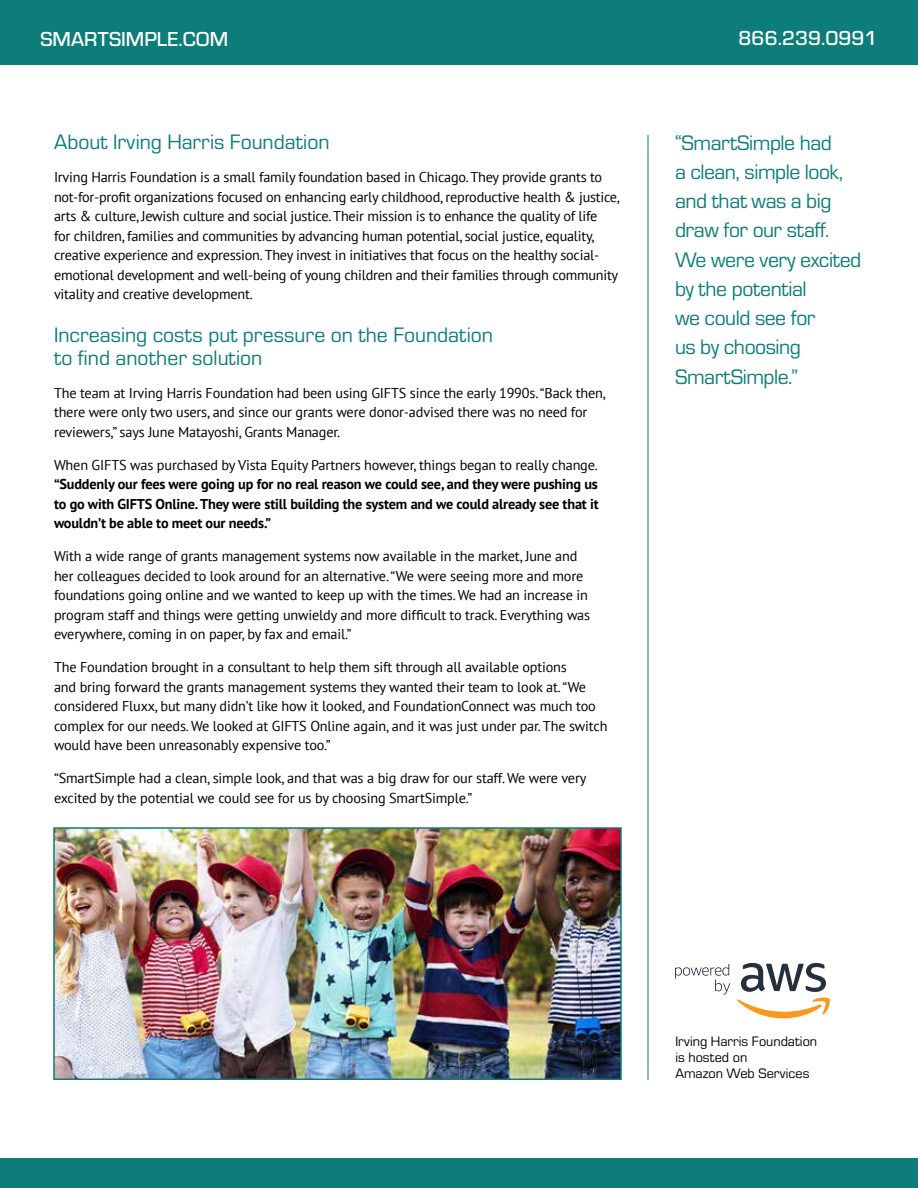
<style>
.page{position:relative;width:918px;height:1188px;background:#fff}
.page>*{position:absolute;margin:0;border:0;box-sizing:border-box;transform-origin:0 0}
._1_-_Quote{font:21.75px/29.2px "Eurostile";letter-spacing:-.02em;color:#0c7d79}
._1_-_Subhead{font:21.75px/22.5px "Eurostile";color:#0c7d79}
.t1{font:500 21px "Eurostile";color:#fff}
._1_-_Body_Copy{font:14.25px/19.5px "PT Sans";letter-spacing:-.01em;color:#000}
._1_-_Body_Copy-2{font:700 14.25px/19.5px "PT Sans";letter-spacing:-.01em;color:#000;text-align:justify}
.Body_Copy_2{font:14.25px "Eurostile";color:#000}
.s1{font-weight:400}
</style>
<div class="page">
<div style="left:0;top:0;width:918px;height:65px;background:#0c7d79"></div>
<div style="left:0;top:1158px;width:918px;height:30px;background:#0c7d79"></div>
<svg style="left:737px;top:963px;width:93px;height:55px"></svg>
<svg style="left:675px;top:964px;width:55px;height:31px"></svg>
<hr style="left:648px;top:135px;width:1px;height:945px;background:#0c7d79">
<img style="left:56px;top:830px;width:563px;height:247px">
<div style="left:53px;top:827px;width:569px;height:253px;border:2px solid #107b78"></div>
<h2 class="t1" style="left:40px;top:25px;width:189px">SMARTSIMPLE.COM</h2>
<h2 class="t1" style="left:739px;top:24px;width:141px">866.239.0991</h2>
<p class="_1_-_Subhead" style="left:54px;top:130px;width:277px">About Irving Harris Foundation</p>
<p class="_1_-_Body_Copy" style="left:54px;top:167px;width:568px">Irving Harris Foundation is a small family foundation based in Chicago. They provide grants to not-for-profit organizations focused on enhancing early childhood, reproductive health &amp; justice, arts &amp; culture, Jewish culture and social justice. Their mission is to enhance the quality of life<br>for children, families and communities by advancing human potential, social justice, equality, creative experience and expression. They invest in initiatives that focus on the healthy social&shy;emotional development and well-being of young children and their families through community vitality and creative development.</p>
<p class="_1_-_Subhead" style="left:54px;top:323px;width:440px">Increasing costs put pressure on the Foundation to find another solution</p>
<p class="_1_-_Body_Copy" style="left:54px;top:383px;width:553px">The team at Irving Harris Foundation had been using GIFTS since the early 1990s. “Back then, there were only two users, and since our grants were donor-advised there was no need for reviewers,” says June Matayoshi, Grants Manager.</p>
<p class="_1_-_Body_Copy-2" style="left:54px;top:455px;width:546px"><span class="s1">When GIFTS was purchased by Vista Equity Partners however, things began to really change. </span>“Suddenly our fees were going up for no real reason we could see, and they were pushing us to go with GIFTS Online. They were still building the system and we could already see that it wouldn’t be able to meet our needs.”</p>
<p class="_1_-_Body_Copy" style="left:54px;top:546px;width:538px">With a wide range of grants management systems now available in the market, June and her colleagues decided to look around for an alternative. “We were seeing more and more foundations going online and we wanted to keep up with the times. We had an increase in program staff and things were getting unwieldy and more difficult to track. Everything was everywhere, coming in on paper, by fax and email.”</p>
<p class="_1_-_Body_Copy" style="left:54px;top:657px;width:555px">The Foundation brought in a consultant to help them sift through all available options<br>and bring forward the grants management systems they wanted their team to look at. “We considered Fluxx, but many didn’t like how it looked, and FoundationConnect was much too complex for our needs. We looked at GIFTS Online again, and it was just under par. The switch would have been unreasonably expensive too.”</p>
<p class="_1_-_Body_Copy" style="left:54px;top:768px;width:534px">“SmartSimple had a clean, simple look, and that was a big draw for our staff. We were very excited by the potential we could see for us by choosing SmartSimple.”</p>
<p class="_1_-_Quote" style="left:675px;top:127px;width:188px">“SmartSimple had<br>a clean, simple look, and that was a big draw for our staff.<br>We were very excited by the potential<br>we could see for<br>us by choosing<br>SmartSimple.”</p>
<p class="Body_Copy_2" style="left:675px;top:1032px;width:143px">Irving Harris Foundation</p>
<p class="Body_Copy_2" style="left:675px;top:1048px;width:73px">is hosted on</p>
<p class="Body_Copy_2" style="left:675px;top:1063px;width:136px">Amazon Web Services</p>
</div>
